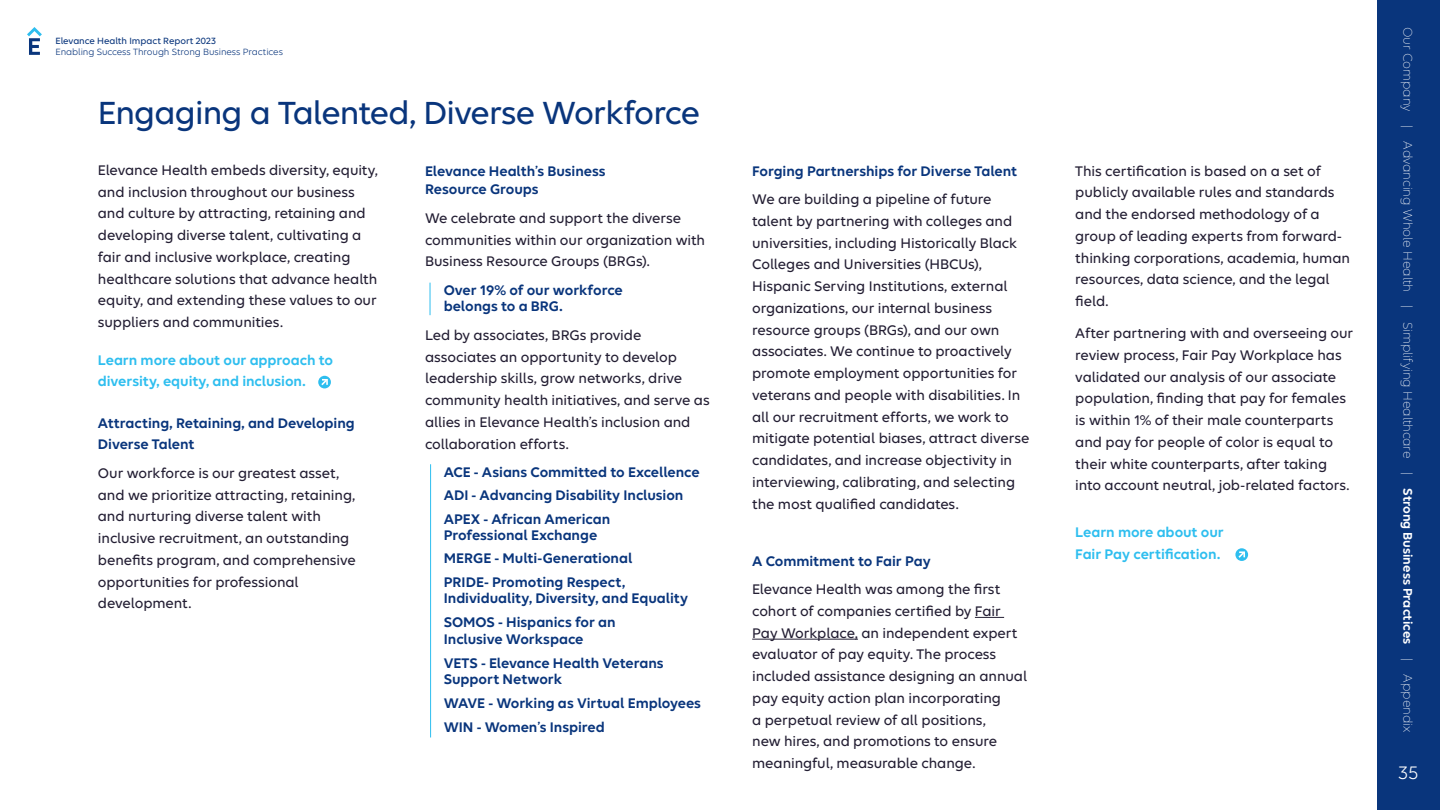
<style>
.page{position:relative;width:1440px;height:810px;background:#fff}
.page>*{position:absolute;margin:0;border:0;box-sizing:border-box;transform-origin:0 0}
.t1{font:500 34.5px "Elevance Sans";letter-spacing:-.025em;color:#09357c}
.t2{font:19.5px "Elevance Sans";color:#fff}
.t3{font:500 15px/21.8px "Elevance Sans";letter-spacing:-.005em;color:#231e33}
.t4{font:600 15px/23.2px "Elevance Sans";letter-spacing:-.005em;color:#09357c}
.t5{font:600 15px/21.8px "Elevance Sans";letter-spacing:-.005em;color:#2ebeef}
.t6{font:300 13.5px "Elevance Sans";letter-spacing:-.01em;color:#fff}
.t7{font:9.75px "Elevance Sans";letter-spacing:-.005em;color:#09357c}
.t8{font:500 9.75px "Elevance Sans";letter-spacing:-.005em;color:#09357c}
.s1{font-weight:600}
</style>
<div class="page">
<div style="left:1377px;top:0;width:63px;height:810px;background:#09357c"></div>
<svg style="left:27px;top:27px;width:15px;height:28px"></svg>
<svg style="left:975px;top:617px;width:29px;height:1px"></svg>
<hr style="left:752px;top:639px;width:106px;height:1px;background:#231e33">
<svg style="left:1235px;top:548px;width:13px;height:13px"></svg>
<svg style="left:1238px;top:551px;width:7px;height:7px"></svg>
<hr style="left:430px;top:464px;width:1px;height:273px;background:#2ebeef">
<hr style="left:430px;top:283px;width:1px;height:32px;background:#2ebeef">
<div style="left:318px;top:376px;width:13px;height:12px;background:#2ebeef;border-radius:50%"></div>
<svg style="left:321px;top:379px;width:7px;height:6px"></svg>
<p class="t8" style="left:56px;top:35px;width:162px">Elevance Health Impact Report 2023</p>
<p class="t7" style="left:56px;top:46px;width:229px">Enabling Success Through Strong Business Practices</p>
<h1 class="t1" style="left:98px;top:91px;width:604px">Engaging a Talented, Diverse Workforce</h1>
<p class="t3" style="left:98px;top:158px;width:282px">Elevance Health embeds diversity, equity, and inclusion throughout our business and culture by attracting, retaining and developing diverse talent, cultivating a fair and inclusive workplace, creating healthcare solutions that advance health equity, and extending these values to our suppliers and communities.</p>
<p class="t4" style="left:425px;top:161px;width:182px;line-height:18.8px">Elevance Health’s Business<br>Resource Groups</p>
<p class="t3" style="left:425px;top:206px;width:282px">We celebrate and support the diverse communities within our organization with<br>Business Resource Groups (BRGs).</p>
<p class="t4" style="left:444px;top:281px;width:180px;line-height:16.5px">Over 19% of our workforce belongs to a BRG.</p>
<p class="t3" style="left:425px;top:323px;width:286px">Led by associates, BRGs provide associates an opportunity to develop leadership skills, grow networks, drive community health initiatives, and serve as allies in Elevance Health’s inclusion and collaboration efforts.</p>
<p class="t4" style="left:444px;top:460px;width:257px">ACE - Asians Committed to Excellence<br>ADI - Advancing Disability Inclusion<br>APEX - African American</p>
<p class="t4" style="left:444px;top:523px;width:190px">Professional Exchange<br>MERGE - Multi-Generational<br>PRIDE- Promoting Respect,</p>
<p class="t4" style="left:444px;top:586px;width:246px;line-height:24px">Individuality, Diversity, and Equality<br>SOMOS - Hispanics for an</p>
<p class="t4" style="left:444px;top:626px;width:221px;line-height:24px">Inclusive Workspace<br>VETS - Elevance Health Veterans</p>
<p class="t4" style="left:444px;top:667px;width:259px;line-height:24px">Support Network<br>WAVE - Working as Virtual Employees<br>WIN - Women’s Inspired</p>
<p class="t5" style="left:98px;top:348px;width:237px">Learn more about our approach to diversity, equity, and inclusion.</p>
<p class="t4" style="left:98px;top:411px;width:258px;line-height:21.8px">Attracting, Retaining, and Developing<br>Diverse Talent</p>
<p class="t3" style="left:98px;top:461px;width:259px">Our workforce is our greatest asset, and we prioritize attracting, retaining, and nurturing diverse talent with inclusive recruitment, an outstanding benefits program, and comprehensive opportunities for professional development.</p>
<p class="t4" style="left:752px;top:159px;width:267px">Forging Partnerships for Diverse Talent</p>
<p class="t3" style="left:752px;top:188px;width:279px">We are building a pipeline of future talent by partnering with colleges and universities, including Historically Black Colleges and Universities (HBCUs), Hispanic Serving Institutions, external organizations, our internal business resource groups (BRGs), and our own associates. We continue to proactively promote employment opportunities for veterans and people with disabilities. In all our recruitment efforts, we work to mitigate potential biases, attract diverse candidates, and increase objectivity in interviewing, calibrating, and selecting the most qualified candidates.</p>
<p class="t4" style="left:752px;top:549px;width:180px">A Commitment to Fair Pay</p>
<p class="t3" style="left:752px;top:578px;width:277px">Elevance Health was among the first cohort of companies certified by Fair Pay Workplace, an independent expert evaluator of pay equity. The process included assistance designing an annual pay equity action plan incorporating<br>a perpetual review of all positions,<br>new hires, and promotions to ensure meaningful, measurable change.</p>
<p class="t3" style="left:1075px;top:159px;width:276px">This certification is based on a set of publicly available rules and standards and the endorsed methodology of a group of leading experts from forward&shy;thinking corporations, academia, human resources, data science, and the legal field.</p>
<p class="t3" style="left:1075px;top:322px;width:279px">After partnering with and overseeing our review process, Fair Pay Workplace has validated our analysis of our associate population, finding that pay for females is within 1% of their male counterparts and pay for people of color is equal to their white counterparts, after taking into account neutral, job-related factors.</p>
<p class="t5" style="left:1075px;top:521px;width:150px">Learn more about our<br>Fair Pay certification.</p>
<p class="t6" style="left:1416px;top:27px;width:707px;rotate:90deg">Our Company | Advancing Whole Health | Simplifying Healthcare | <span class="s1">Strong Business Practices</span> | Appendix</p>
<h2 class="t2" style="left:1399px;top:761px;width:21px">35</h2>
</div>
